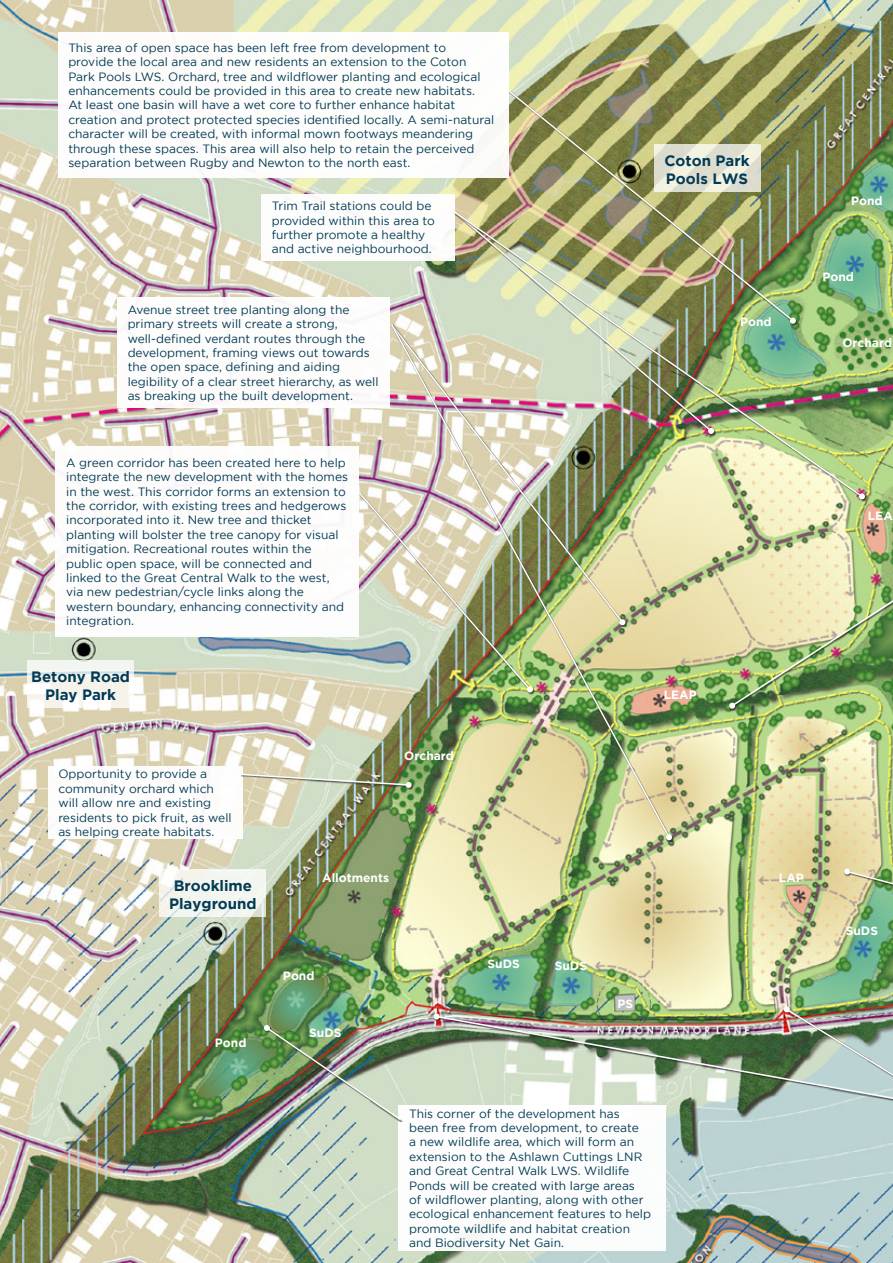
<style>
.page{position:relative;width:893px;height:1263px;background:#fff}
.page>*{position:absolute;margin:0;border:0;box-sizing:border-box;transform-origin:0 0}
.t1{font:18px "Gotham";color:#4c4d4f}
.t2{font:700 15px/18px "Gotham";color:#033a55;text-align:center}
.t3{font:12px/14.4px "Gotham";color:#033a55}
.t4{font:700 12px "Gotham";color:#fff}
</style>
<div class="page">
<img style="left:0;top:0;width:893px;height:1263px">
<div style="left:261px;top:194px;width:193px;height:66px;background:#fff"></div>
<div style="left:117px;top:297px;width:272px;height:111px;background:#fff"></div>
<div style="left:56px;top:446px;width:303px;height:191px;background:#fff"></div>
<div style="left:48px;top:766px;width:194px;height:73px;background:#fff"></div>
<div style="left:398px;top:1105px;width:268px;height:145px;background:#fff"></div>
<div style="left:58px;top:32px;width:450px;height:146px;background:#fff"></div>
<img style="left:729px;top:528px;width:164px;height:181px">
<img style="left:264px;top:1025px;width:138px;height:97px">
<img style="left:507px;top:89px;width:288px;height:121px">
<img style="left:453px;top:210px;width:411px;height:288px">
<svg style="left:859px;top:493px;width:6px;height:6px"></svg>
<img style="left:390px;top:323px;width:281px;height:516px">
<svg style="left:666px;top:834px;width:6px;height:6px"></svg>
<div style="left:359px;top:493px;width:176px;height:201px;background:#231f20;opacity:.75"></div>
<img style="left:357px;top:491px;width:176px;height:201px">
<div style="left:241px;top:774px;width:172px;height:16px;background:#231f20;opacity:.75"></div>
<img style="left:241px;top:773px;width:169px;height:13px">
<div style="left:405px;top:782px;width:7px;height:6px;background:#fff;border-radius:50%"></div>
<img style="left:435px;top:1006px;width:458px;height:104px">
<div style="left:844px;top:869px;width:49px;height:57px;background:#231f20;opacity:.75"></div>
<img style="left:845px;top:870px;width:48px;height:56px">
<div style="left:844px;top:868px;width:6px;height:7px;background:#fff;border-radius:50%"></div>
<svg style="left:159px;top:869px;width:107px;height:47px;fill:#f3f6f0"></svg>
<svg style="left:654px;top:144px;width:106px;height:47px;background:#e4e5d6"></svg>
<svg style="left:27px;top:660px;width:107px;height:48px;fill:#f5f6f0"></svg>
<p class="t3" style="left:68px;top:40px;width:427px">This area of open space has been left free from development to provide the local area and new residents an extension to the Coton Park Pools LWS. Orchard, tree and wildflower planting and ecological enhancements could be provided in this area to create new habitats.<br>At least one basin will have a wet core to further enhance habitat creation and protect protected species identified locally. A semi-natural character will be created, with informal mown footways meandering through these spaces. This area will also help to retain the perceived separation between Rugby and Newton to the north east.</p>
<p class="t3" style="left:272px;top:199px;width:165px">Trim Trail stations could be provided within this area to further promote a healthy and active neighbourhood.</p>
<p class="t3" style="left:128px;top:302px;width:252px">Avenue street tree planting along the primary streets will create a strong, well-defined verdant routes through the development, framing views out towards the open space, defining and aiding legibility of a clear street hierarchy, as well as breaking up the built development.</p>
<p class="t3" style="left:66px;top:455px;width:283px">A green corridor has been created here to help integrate the new development with the homes in the west. This corridor forms an extension to the corridor, with existing trees and hedgerows incorporated into it. New tree and thicket planting will bolster the tree canopy for visual mitigation. Recreational routes within the public open space, will be connected and linked to the Great Central Walk to the west, via new pedestrian/cycle links along the western boundary, enhancing connectivity and integration.</p>
<p class="t2" style="left:31px;top:667px;width:100px">Betony Road<br>Play Park</p>
<p class="t3" style="left:58px;top:767px;width:175px">Opportunity to provide a community orchard which will allow nre and existing residents to pick fruit, as well as helping create habitats.</p>
<p class="t2" style="left:169px;top:876px;width:89px">Brooklime<br>Playground</p>
<p class="t4" style="left:215px;top:1036px;width:33px">Pond</p>
<p class="t4" style="left:404px;top:749px;width:51px">Orchard</p>
<p class="t4" style="left:322px;top:870px;width:68px">Allotments</p>
<p class="t4" style="left:283px;top:968px;width:33px">Pond</p>
<p class="t4" style="left:309px;top:1026px;width:34px">SuDS</p>
<p class="t4" style="left:488px;top:956px;width:34px">SuDS</p>
<p class="t2" style="left:664px;top:151px;width:87px;text-align:left">Coton Park<br>Pools LWS</p>
<p class="t4" style="left:740px;top:315px;width:33px">Pond</p>
<p class="t4" style="left:851px;top:194px;width:33px">Pond</p>
<p class="t4" style="left:822px;top:269px;width:33px">Pond</p>
<p class="t4" style="left:842px;top:336px;width:51px">Orchard</p>
<p class="t4" style="left:868px;top:509px;width:26px">LEA</p>
<p class="t4" style="left:664px;top:688px;width:34px">LEAP</p>
<p class="t4" style="left:555px;top:958px;width:34px">SuDS</p>
<p class="t4" style="left:617px;top:996px;width:17px">PS</p>
<p class="t4" style="left:779px;top:871px;width:26px">LAP</p>
<p class="t4" style="left:846px;top:924px;width:34px">SuDS</p>
<h1 class="t1" style="left:64px;top:1206px;width:19px">13</h1>
<p class="t3" style="left:409px;top:1106px;width:243px">This corner of the development has been free from development, to create<br>a new wildlife area, which will form an extension to the Ashlawn Cuttings LNR and Great Central Walk LWS. Wildlife Ponds will be created with large areas<br>of wildflower planting, along with other ecological enhancement features to help promote wildlife and habitat creation and Biodiversity Net Gain.</p>
</div>
